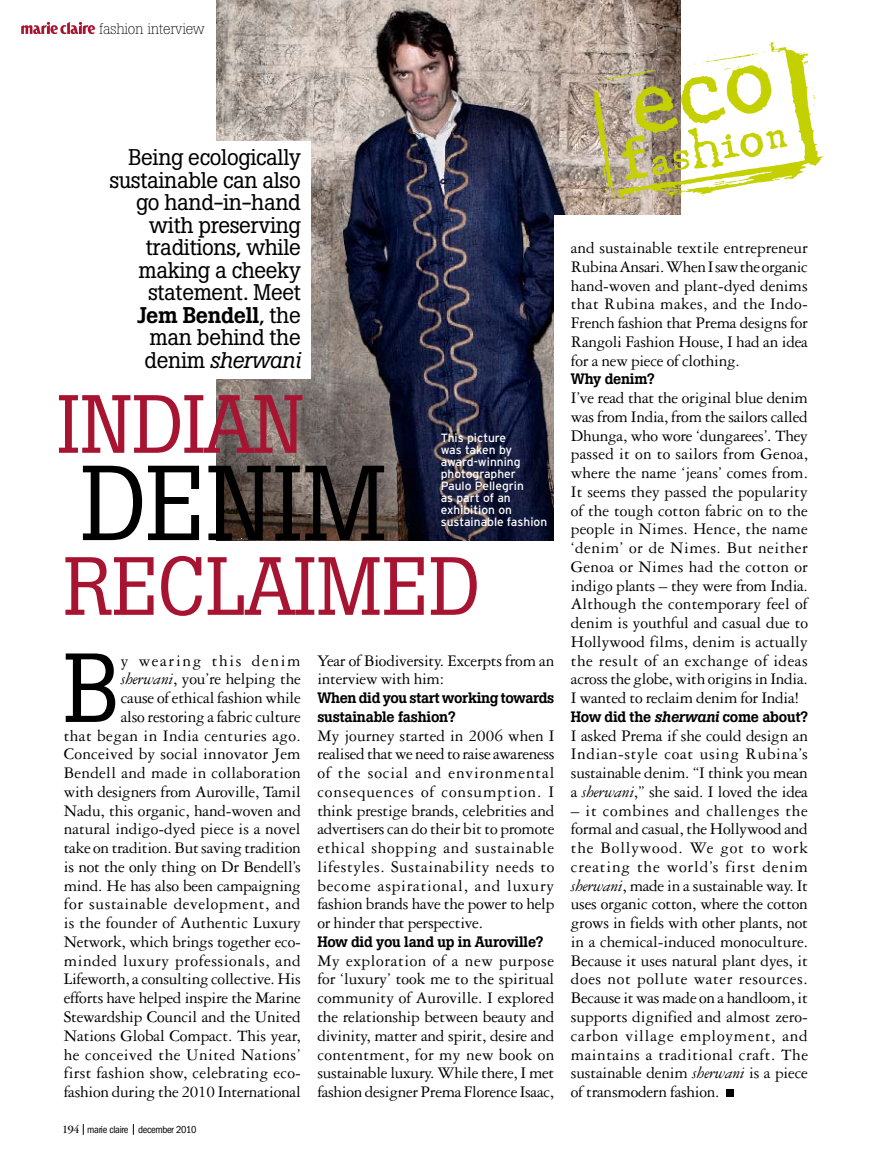
<style>
.page{position:relative;width:893px;height:1161px;background:#fff}
.page>*{position:absolute;margin:0;border:0;box-sizing:border-box;transform-origin:0 0}
.t1{font:105.3px "Boton";letter-spacing:.01em;color:#000}
.t2{font:96.9px "Boton";color:#000}
.t3{font:81.6px "Boton";letter-spacing:-.01em;color:#a71431}
.t4{font:22.5px/22.5px "Boton BQ";letter-spacing:-.015em;color:#000;text-align:right}
.t5{font:17.25px/18.8px "Garamond 3 LT Std";letter-spacing:-.015em;color:#000;text-align:justify}
.t6{font:500 15px/18.8px "Boton BQ";letter-spacing:-.015em;color:#000}
.t7{font:300 15px "Boton BQ";letter-spacing:-.025em;color:#000}
.t8{font:12px/12px "Interstate";color:#fff}
.t9{font:condensed 10.5px "Franklin Gothic";letter-spacing:-.035em;color:#000}
.s1{font-weight:500}
.s2{font-style:italic}
.s3{font-family:"Garamond 3 LT Std";font-weight:700;font-stretch:normal;font-size:12px}
</style>
<div class="page">
<img style="left:216px;top:0;width:465px;height:540px">
<svg style="left:21px;top:22px;width:74px;height:13px"></svg>
<svg style="left:582px;top:42px;width:242px;height:160px"></svg>
<div style="left:554px;top:216px;width:296px;height:445px;background:#fff"></div>
<div style="left:726px;top:1089px;width:8px;height:8px;background:#000"></div>
<div style="left:101px;top:141px;width:209px;height:237px;background:#fff"></div>
<p class="t7" style="left:99px;top:20px;width:107px">fashion interview</p>
<h3 class="t4" style="left:110px;top:146px;width:193px">Being ecologically sustainable can also go hand-in-hand with preserving traditions, while making a cheeky statement. Meet<br><span class="s1">Jem Bendell</span>, the man behind the denim <span class="s2">sherwani</span></h3>
<h3 class="t3" style="left:57px;top:375px;width:248px">INDIAN</h3>
<h1 class="t1" style="left:81px;top:440px;width:307px">DENIM</h1>
<h3 class="t3" style="left:64px;top:537px;width:418px">RECLAIMED</h3>
<p class="t8" style="left:441px;top:431px;width:108px">This picture<br>was taken by award-winning photographer<br>Paulo Pellegrin<br>as part of an exhibition on sustainable fashion</p>
<h2 class="t2" style="left:64px;top:630px;width:58px">B</h2>
<p class="t5" style="left:64px;top:651px;width:239px;text-align:right">y wearing this denim <span class="s2">sherwani</span>, you’re helping the<br>cause of ethical fashion while<br>also restoring a fabric culture<br>that began in India centuries ago.<br>Conceived by social innovator Jem Bendell and made in collaboration with designers from Auroville, Tamil Nadu, this organic, hand-woven and natural indigo-dyed piece is a novel take on tradition. But saving tradition is not the only thing on Dr Bendell’s mind. He has also been campaigning for sustainable development, and is the founder of Authentic Luxury Network, which brings together eco&shy;minded luxury professionals, and Lifeworth, a consulting collective. His efforts have helped inspire the Marine Stewardship Council and the United Nations Global Compact. This year, he conceived the United Nations’ first fashion show, celebrating eco&shy;fashion during the 2010 International</p>
<p class="t5" style="left:317px;top:651px;width:239px">Year of Biodiversity. Excerpts from an interview with him:</p>
<p class="t6" style="left:317px;top:689px;width:239px">When did you start working towards sustainable fashion?</p>
<p class="t5" style="left:317px;top:726px;width:239px">My journey started in 2006 when I realised that we need to raise awareness of the social and environmental consequences of consumption. I think prestige brands, celebrities and advertisers can do their bit to promote ethical shopping and sustainable lifestyles. Sustainability needs to become aspirational, and luxury fashion brands have the power to help or hinder that perspective.</p>
<p class="t6" style="left:317px;top:932px;width:228px">How did you land up in Auroville?</p>
<p class="t5" style="left:317px;top:951px;width:239px">My exploration of a new purpose for ‘luxury’ took me to the spiritual community of Auroville. I explored the relationship between beauty and divinity, matter and spirit, desire and contentment, for my new book on sustainable luxury. While there, I met fashion designer Prema Florence Isaac,</p>
<p class="t9" style="left:62px;top:1123px;width:136px"><span class="s3">194</span> marie claire december 2010</p>
<p class="t5" style="left:571px;top:239px;width:239px">and sustainable textile entrepreneur Rubina Ansari. When I saw the organic hand-woven and plant-dyed denims that Rubina makes, and the Indo-French fashion that Prema designs for Rangoli Fashion House, I had an idea for a new piece of clothing.</p>
<p class="t6" style="left:571px;top:370px;width:85px">Why denim?</p>
<p class="t5" style="left:571px;top:389px;width:239px">I’ve read that the original blue denim was from India, from the sailors called Dhunga, who wore ‘dungarees’. They passed it on to sailors from Genoa, where the name ‘jeans’ comes from.<br>It seems they passed the popularity of the tough cotton fabric on to the people in Nimes. Hence, the name ‘denim’ or de Nimes. But neither Genoa or Nimes had the cotton or indigo plants – they were from India.<br>Although the contemporary feel of denim is youthful and casual due to Hollywood films, denim is actually the result of an exchange of ideas across the globe, with origins in India.<br>I wanted to reclaim denim for India!</p>
<p class="t6" style="left:571px;top:707px;width:239px">How did the <span class="s2">sherwani</span> come about?</p>
<p class="t5" style="left:571px;top:726px;width:239px">I asked Prema if she could design an Indian-style coat using Rubina’s sustainable denim. “I think you mean a <span class="s2">sherwani</span>,” she said. I loved the idea</p>
<p class="t5" style="left:571px;top:801px;width:239px">– it combines and challenges the formal and casual, the Hollywood and the Bollywood. We got to work creating the world’s first denim <span class="s2">sherwani</span>, made in a sustainable way. It uses organic cotton, where the cotton grows in fields with other plants, not in a chemical-induced monoculture.<br>Because it uses natural plant dyes, it does not pollute water resources.<br>Because it was made on a handloom, it supports dignified and almost zero&shy;carbon village employment, and maintains a traditional craft. The sustainable denim <span class="s2">sherwani</span> is a piece of transmodern fashion.</p>
</div>
